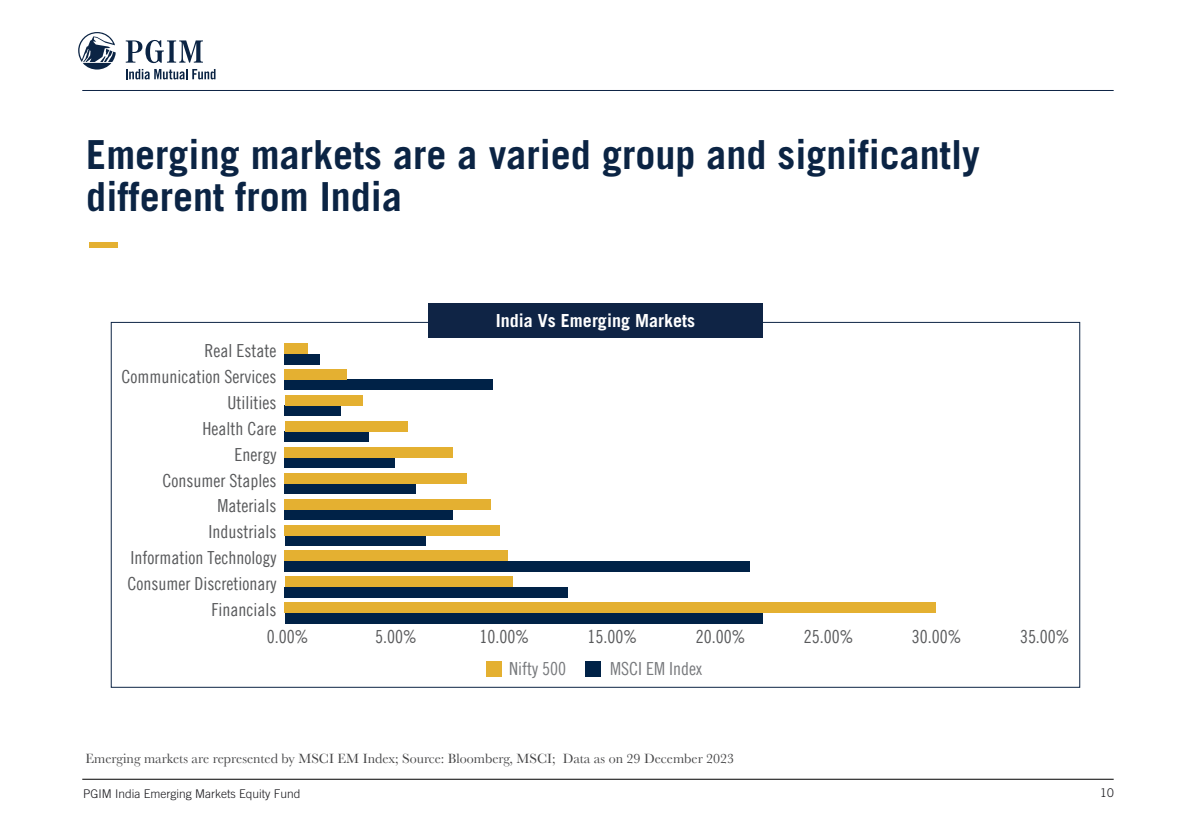
<style>
.page{position:relative;width:1191px;height:840px;background:#fff}
.page>*{position:absolute;margin:0;border:0;box-sizing:border-box;transform-origin:0 0}
.t1{font:700 40px/42px "Trade Gothic LT";color:#0b2444}
.t2{font:18px "Trade Gothic LT Com Cn 18";color:#58595b}
.t3{font:700 18px "Trade Gothic LT";color:#fff}
.t4{font:18px "Trade Gothic LT Com Cn 18";color:#77797c}
.t5{font:14px "Baskerville";color:#434344}
.t6{font:300 12px "Trade Gothic LT";color:#19181d}
</style>
<div class="page">
<hr style="left:82px;top:90px;width:1031px;height:1px;background:#0d2344">
<hr style="left:82px;top:778px;width:1031px;height:1px;background:#000">
<div style="left:89px;top:242px;width:29px;height:5px;background:#e4b031"></div>
<svg style="left:78px;top:32px;width:38px;height:37px"></svg>
<svg style="left:126px;top:40px;width:77px;height:23px"></svg>
<svg style="left:126px;top:69px;width:89px;height:10px"></svg>
<div style="left:486px;top:660px;width:15px;height:16px;background:#e4b031"></div>
<div style="left:585px;top:660px;width:16px;height:16px;background:#002247"></div>
<div style="left:428px;top:302px;width:334px;height:35px;background:#0f2445"></div>
<div style="left:284px;top:612px;width:478px;height:11px;background:#002247"></div>
<div style="left:284px;top:586px;width:284px;height:11px;background:#002247"></div>
<div style="left:284px;top:561px;width:466px;height:10px;background:#002247"></div>
<div style="left:284px;top:535px;width:141px;height:10px;background:#002247"></div>
<div style="left:284px;top:509px;width:168px;height:10px;background:#002247"></div>
<div style="left:284px;top:483px;width:132px;height:10px;background:#002247"></div>
<div style="left:284px;top:457px;width:111px;height:10px;background:#002247"></div>
<div style="left:284px;top:431px;width:84px;height:10px;background:#002247"></div>
<div style="left:284px;top:405px;width:57px;height:11px;background:#002247"></div>
<div style="left:284px;top:379px;width:209px;height:11px;background:#002247"></div>
<div style="left:284px;top:353px;width:36px;height:11px;background:#002247"></div>
<div style="left:284px;top:602px;width:652px;height:10px;background:#e4b031"></div>
<div style="left:284px;top:576px;width:228px;height:10px;background:#e4b031"></div>
<div style="left:284px;top:550px;width:224px;height:11px;background:#e4b031"></div>
<div style="left:284px;top:524px;width:216px;height:11px;background:#e4b031"></div>
<div style="left:284px;top:498px;width:207px;height:11px;background:#e4b031"></div>
<div style="left:284px;top:473px;width:183px;height:10px;background:#e4b031"></div>
<div style="left:284px;top:447px;width:169px;height:10px;background:#e4b031"></div>
<div style="left:284px;top:421px;width:123px;height:10px;background:#e4b031"></div>
<div style="left:284px;top:395px;width:78px;height:10px;background:#e4b031"></div>
<div style="left:284px;top:369px;width:62px;height:10px;background:#e4b031"></div>
<div style="left:284px;top:343px;width:24px;height:10px;background:#e4b031"></div>
<h1 class="t1" style="left:86px;top:133px;width:895px">Emerging markets are a varied group and significantly different from India</h1>
<p class="t2" style="left:205px;top:339px;width:73px">Real Estate</p>
<p class="t2" style="left:122px;top:365px;width:156px">Communication Services</p>
<p class="t2" style="left:227px;top:391px;width:50px">Utilities</p>
<p class="t2" style="left:203px;top:417px;width:75px">Health Care</p>
<p class="t2" style="left:235px;top:443px;width:43px">Energy</p>
<p class="t2" style="left:163px;top:469px;width:115px">Consumer Staples</p>
<p class="t2" style="left:217px;top:495px;width:60px">Materials</p>
<p class="t2" style="left:209px;top:521px;width:69px">Industrials</p>
<p class="t2" style="left:131px;top:547px;width:147px">Information Technology</p>
<p class="t2" style="left:127px;top:572px;width:150px">Consumer Discretionary</p>
<p class="t2" style="left:212px;top:598px;width:66px">Financials</p>
<p class="t3" style="left:496px;top:309px;width:201px">India Vs Emerging Markets</p>
<p class="t2" style="left:267px;top:625px;width:43px">0.00%</p>
<p class="t2" style="left:375px;top:625px;width:43px">5.00%</p>
<p class="t2" style="left:479px;top:625px;width:51px">10.00%</p>
<p class="t2" style="left:587px;top:625px;width:51px">15.00%</p>
<p class="t2" style="left:695px;top:625px;width:51px">20.00%</p>
<p class="t2" style="left:804px;top:625px;width:51px">25.00%</p>
<p class="t2" style="left:912px;top:625px;width:51px">30.00%</p>
<p class="t2" style="left:1020px;top:625px;width:51px">35.00%</p>
<p class="t4" style="left:509px;top:657px;width:58px">Nifty 500</p>
<p class="t4" style="left:610px;top:657px;width:93px">MSCI EM Index</p>
<p class="t5" style="left:85px;top:749px;width:650px">Emerging markets are represented by MSCI EM Index; Source: Bloomberg, MSCI; Data as on 29 December 2023</p>
<p class="t6" style="left:83px;top:786px;width:219px">PGIM India Emerging Markets Equity Fund</p>
<p class="t6" style="left:1100px;top:784px;width:15px">10</p>
</div>
